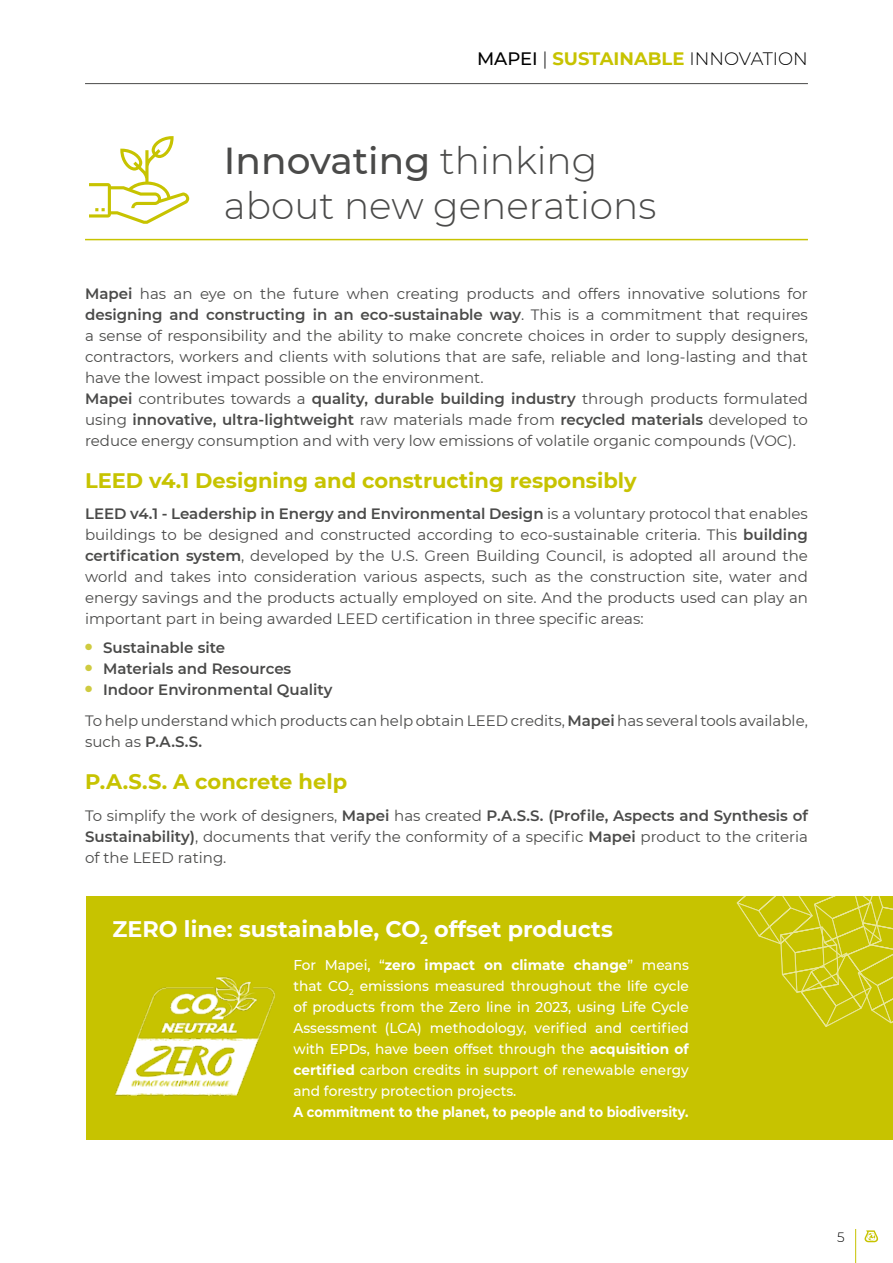
<style>
.page{position:relative;width:893px;height:1263px;background:#fff}
.page>*{position:absolute;margin:0;border:0;box-sizing:border-box;transform-origin:0 0}
.t1{font:300 37.5px/45px "Montserrat";color:#4a4a49}
.t2{font:700 22.5px "Montserrat";color:#fff}
.t3{font:700 21px "Montserrat";color:#c7c300}
.t4{font:300 18px "Montserrat";color:#000}
.t5{font:15px/21px "Montserrat";color:#4a4a49}
.t6{font:600 15px "Montserrat";color:#4a4a49}
.t7{font:500 14.25px/21px "Montserrat";color:#fff;text-align:justify;scale:.96 1}
.t8{font:700 14.25px "Montserrat";color:#fff;scale:.9 1}
.t9{font:300 13.5px "Montserrat";color:#000}
.s1{font-weight:500}
.s2{font-weight:700;color:#c7c300}
.s3{font-weight:600}
.s4{color:#cfcb40}
.s5{font-weight:400}
.s6{font-weight:700}
</style>
<div class="page">
<hr style="left:85px;top:83px;width:723px;height:1px;background:#4a4a49">
<hr style="left:85px;top:239px;width:723px;height:1px;background:#c7c300">
<svg style="left:89px;top:136px;width:100px;height:88px"></svg>
<svg style="left:864px;top:1230px;width:14px;height:12px"></svg>
<hr style="left:855px;top:1229px;width:1px;height:34px;background:#c7c300">
<div style="left:86px;top:896px;width:807px;height:244px;background:#c7c300"></div>
<svg style="left:736px;top:896px;width:157px;height:131px"></svg>
<img style="left:115px;top:976px;width:161px;height:120px">
<p class="t4" style="left:477px;top:47px;width:332px"><span class="s1">MAPEI</span> | <span class="s2">SUSTAINABLE</span> INNOVATION</p>
<h1 class="t1" style="left:224px;top:137px;width:434px"><span class="s1">Innovating</span> thinking about new generations</h1>
<p class="t5" style="left:85px;top:282px;width:724px"><span class="s3">Mapei</span> has an eye on the future when creating products and offers innovative solutions for <span class="s3">designing and constructing in an eco-sustainable way</span>. This is a commitment that requires a sense of responsibility and the ability to make concrete choices in order to supply designers, contractors, workers and clients with solutions that are safe, reliable and long-lasting and that have the lowest impact possible on the environment.<br><span class="s3">Mapei</span> contributes towards a <span class="s3">quality, durable building industry</span> through products formulated using <span class="s3">innovative, ultra-lightweight</span> raw materials made from <span class="s3">recycled materials</span> developed to reduce energy consumption and with very low emissions of volatile organic compounds (VOC).</p>
<h3 class="t3" style="left:85px;top:465px;width:553px">LEED v4.1 Designing and constructing responsibly</h3>
<p class="t5" style="left:85px;top:503px;width:724px;text-align:justify"><span class="s3">LEED v4.1 - Leadership in Energy and Environmental Design</span> is a voluntary protocol that enables buildings to be designed and constructed according to eco-sustainable criteria. This <span class="s3">building certification system</span>, developed by the U.S. Green Building Council, is adopted all around the world and takes into consideration various aspects, such as the construction site, water and energy savings and the products actually employed on site. And the products used can play an important part in being awarded LEED certification in three specific areas:</p>
<p class="t6" style="left:85px;top:637px;width:142px"><span class="s4">●</span> Sustainable site</p>
<p class="t6" style="left:85px;top:658px;width:208px"><span class="s4">●</span> Materials and Resources</p>
<p class="t5" style="left:85px;top:673px;width:724px;line-height:31.5px"><span class="s4">●</span> <span class="s3">Indoor Environmental Quality<br></span>To help understand which products can help obtain LEED credits, <span class="s3">Mapei</span> has several tools available,</p>
<p class="t6" style="left:85px;top:731px;width:119px"><span class="s5">such as</span> P.A.S.S.</p>
<h3 class="t3" style="left:85px;top:766px;width:264px">P.A.S.S. A concrete help</h3>
<p class="t5" style="left:85px;top:804px;width:724px;text-align:justify">To simplify the work of designers, <span class="s3">Mapei</span> has created <span class="s3">P.A.S.S. (Profile, Aspects and Synthesis of Sustainability)</span>, documents that verify the conformity of a specific <span class="s3">Mapei</span> product to the criteria of the LEED rating.</p>
<h2 class="t2" style="left:113px;top:913px;width:502px">ZERO line: sustainable, CO<sub>2</sub> offset products</h2>
<p class="t7" style="left:293px;top:953px;width:413px">For Mapei, “<span class="s6">zero impact on climate change</span>” means that CO<sub>2</sub> emissions measured throughout the life cycle of products from the Zero line in 2023, using Life Cycle Assessment (LCA) methodology, verified and certified with EPDs, have been offset through the <span class="s6">acquisition of certified</span> carbon credits in support of renewable energy and forestry protection projects.</p>
<p class="t8" style="left:293px;top:1101px;width:440px">A commitment to the planet, to people and to biodiversity.</p>
<p class="t9" style="left:837px;top:1228px;width:9px">5</p>
</div>
